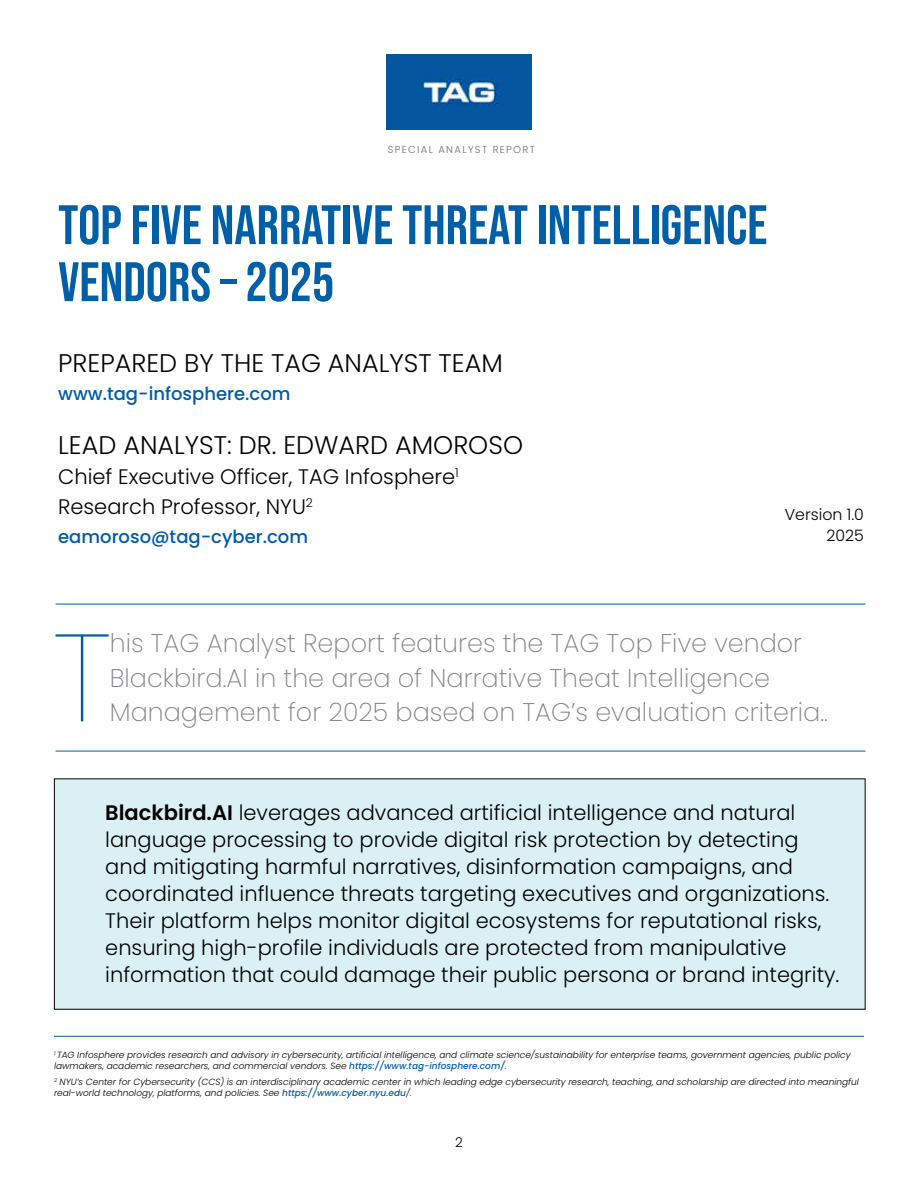
<style>
.page{position:relative;width:918px;height:1188px;background:#fff}
.page>*{position:absolute;margin:0;border:0;box-sizing:border-box;transform-origin:0 0}
.t1{font:100 123.45px "Poppins";color:#005fa7}
.t2{font:55.5px/57px "Bebas Neue";color:#005fa7}
.t3{font:200 25.5px/34.5px "Poppins";color:#808285}
.t4{font:300 25.5px "Poppins";color:#000}
.t5{font:300 21px/27px "Poppins";color:#000}
.t6{font:500 18px "Poppins";color:#005baa}
.t7{font:300 15.75px/21px "Poppins";color:#000;text-align:right}
.t8{font:300 13.5px "Poppins";color:#000}
.t9{font:300 10.05px "Poppins";letter-spacing:.13em;color:#6d6e71}
.t10{font:italic 300 9px/10.5px "Poppins";color:#000}
.s1{font-weight:600}
.s2{font-weight:500;color:#005baa}
</style>
<div class="page">
<hr style="left:56px;top:604px;width:810px;height:1px;background:#005fa7">
<hr style="left:56px;top:751px;width:810px;height:1px;background:#005fa7">
<img style="left:387px;top:54px;width:144px;height:75px">
<hr style="left:54px;top:1036px;width:810px;height:1px;background:#005fa7">
<div style="left:54px;top:779px;width:811px;height:230px;background:#daf0f4"></div>
<p class="t9" style="left:388px;top:143px;width:149px">SPECIAL ANALYST REPORT</p>
<h2 class="t2" style="left:58px;top:196px;width:711px">TOP FIVE NARRATIVE THREAT INTELLIGENCE<br>VENDORS – 2025</h2>
<p class="t4" style="left:58px;top:348px;width:446px">PREPARED BY THE TAG ANALYST TEAM</p>
<p class="t6" style="left:58px;top:384px;width:234px">www.tag-infosphere.com</p>
<p class="t4" style="left:58px;top:431px;width:466px">LEAD ANALYST: DR. EDWARD AMOROSO</p>
<p class="t5" style="left:58px;top:462px;width:402px;line-height:30px">Chief Executive Officer, TAG Infosphere<sup>1<br></sup>Research Professor, NYU<sup>2</sup></p>
<p class="t6" style="left:58px;top:526px;width:251px">eamoroso@tag-cyber.com</p>
<p class="t7" style="left:785px;top:504px;width:81px">Version 1.0<br>2025</p>
<h1 class="t1" style="left:53px;top:607px;width:60px">T</h1>
<p class="t3" style="left:110px;top:626px;width:720px">his TAG Analyst Report features the TAG Top Five vendor<br>Blackbird.AI in the area of Narrative Theat Intelligence<br>Management for 2025 based on TAG’s evaluation criteria..</p>
<p class="t5" style="left:105px;top:799px;width:736px"><span class="s1">Blackbird.AI</span> leverages advanced artificial intelligence and natural language processing to provide digital risk protection by detecting and mitigating harmful narratives, disinformation campaigns, and coordinated influence threats targeting executives and organizations.<br>Their platform helps monitor digital ecosystems for reputational risks, ensuring high-profile individuals are protected from manipulative information that could damage their public persona or brand integrity.</p>
<p class="t10" style="left:54px;top:1050px;width:798px"><sup>1</sup> TAG Infosphere provides research and advisory in cybersecurity, artificial intelligence, and climate science/sustainability for enterprise teams, government agencies, public policy lawmakers, academic researchers, and commercial vendors. See <span class="s2">https://www.tag-infosphere.com/</span>.</p>
<p class="t10" style="left:54px;top:1077px;width:806px"><sup>2</sup> NYU’s Center for Cybersecurity (CCS) is an interdisciplinary academic center in which leading edge cybersecurity research, teaching, and scholarship are directed into meaningful real-world technology, platforms, and policies. See <span class="s2">https://www.cyber.nyu.edu</span>/.</p>
<p class="t8" style="left:455px;top:1134px;width:9px">2</p>
</div>
